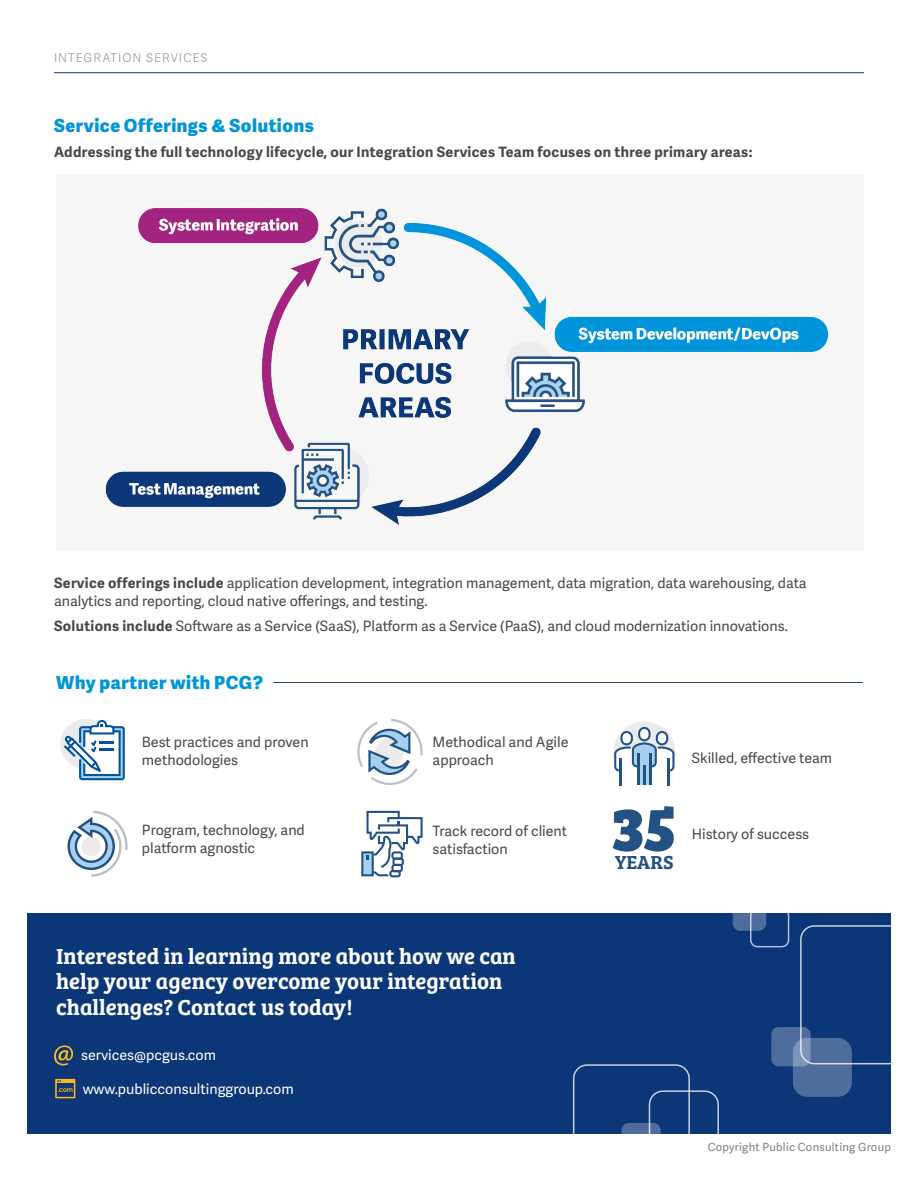
<style>
.page{position:relative;width:918px;height:1188px;background:#fff}
.page>*{position:absolute;margin:0;border:0;box-sizing:border-box;transform-origin:0 0}
.Subject_Header{font:63px "Bree Serif Eb";color:#245184}
.Contact_Us_Today{font:22.5px/25.5px "Bree Serif Sb";color:#fff}
.Subject_Header-2{font:19.5px "Bree Serif Sb";color:#245184}
.Header_1{font:18px "Adelle Sans Eb";letter-spacing:.03em;color:#0095d9}
.Body_Copy{font:14.25px/18px "Adelle Sans";color:#464748}
.Body_Copy-2{font:700 14.25px "Adelle Sans";letter-spacing:.025em;color:#464748}
.t1{font:14.25px "Adelle Sans";color:#fff}
.Name_of_Service_Pg_2{font:12px "Adelle Sans Lt";letter-spacing:.085em;color:#939598}
.t2{font:11.25px "Adelle Sans";letter-spacing:.02em;color:#7c7e81}
.s1{font-weight:700}
</style>
<div class="page">
<div style="left:56px;top:174px;width:808px;height:377px;background:#f6f6f6"></div>
<div style="left:27px;top:914px;width:864px;height:220px;background:#0b3678"></div>
<svg style="left:800px;top:925px;width:91px;height:139px"></svg>
<div style="left:794px;top:1039px;width:57px;height:57px;background:#4e6d9d;border-radius:14px"></div>
<div style="left:793px;top:1038px;width:59px;height:59px;border:2px solid #fff;border-radius:14px"></div>
<svg style="left:54px;top:1045px;width:19px;height:20px"></svg>
<svg style="left:55px;top:1079px;width:20px;height:19px"></svg>
<div style="left:649px;top:1090px;width:70px;height:73px;border:2px solid #fff;border-radius:14px"></div>
<svg style="left:733px;top:898px;width:32px;height:32px"></svg>
<div style="left:733px;top:897px;width:33px;height:34px;border:2px solid #fff;border-radius:7px"></div>
<svg style="left:772px;top:1028px;width:38px;height:38px"></svg>
<div style="left:771px;top:1027px;width:40px;height:39px;border:2px solid #fff;border-radius:7px"></div>
<div style="left:750px;top:908px;width:39px;height:39px;border:2px solid #fff;border-radius:7px"></div>
<svg style="left:622px;top:1124px;width:38px;height:37px"></svg>
<div style="left:622px;top:1123px;width:39px;height:39px;border:2px solid #fff;border-radius:7px"></div>
<div style="left:573px;top:1064px;width:117px;height:121px;border:2px solid #fff;border-radius:14px"></div>
<hr style="left:54px;top:72px;width:810px;height:1px;background:#0b3678">
<img style="left:105px;top:208px;width:724px;height:317px">
<svg style="left:361px;top:811px;width:62px;height:66px"></svg>
<svg style="left:67px;top:811px;width:61px;height:66px"></svg>
<div style="left:613px;top:722px;width:63px;height:62px;background:#ebebec;border-radius:50%"></div>
<svg style="left:614px;top:727px;width:61px;height:58px"></svg>
<hr style="left:650px;top:754px;width:2px;height:31px;background:#245184">
<hr style="left:637px;top:754px;width:2px;height:31px;background:#245184">
<hr style="left:643px;top:765px;width:2px;height:20px;background:#245184">
<div style="left:60px;top:719px;width:50px;height:50px;background:#ebebec;border-radius:50%"></div>
<svg style="left:64px;top:720px;width:61px;height:60px"></svg>
<svg style="left:357px;top:719px;width:66px;height:66px"></svg>
<hr style="left:273px;top:682px;width:590px;height:1px;background:#0b3678">
<p class="Name_of_Service_Pg_2" style="left:54px;top:49px;width:155px">INTEGRATION SERVICES</p>
<p class="Header_1" style="left:54px;top:112px;width:261px">Service Offerings &amp; Solutions</p>
<p class="Body_Copy-2" style="left:54px;top:141px;width:700px">Addressing the full technology lifecycle, our Integration Services Team focuses on three primary areas:</p>
<p class="Body_Copy" style="left:54px;top:574px;width:754px"><span class="s1">Service offerings include</span> application development, integration management, data migration, data warehousing, data analytics and reporting, cloud native offerings, and testing.</p>
<p class="Body_Copy" style="left:54px;top:616px;width:735px"><span class="s1">Solutions include</span> Software as a Service (SaaS), Platform as a Service (PaaS), and cloud modernization innovations.</p>
<p class="Header_1" style="left:56px;top:669px;width:208px">Why partner with PCG?</p>
<p class="Body_Copy" style="left:142px;top:733px;width:168px">Best practices and proven methodologies</p>
<p class="Body_Copy" style="left:142px;top:821px;width:164px">Program, technology, and platform agnostic</p>
<p class="Body_Copy" style="left:433px;top:733px;width:137px">Methodical and Agile approach</p>
<p class="Body_Copy" style="left:433px;top:821px;width:136px">Track record of client satisfaction</p>
<p class="Contact_Us_Today" style="left:56px;top:942px;width:461px">Interested in learning more about how we can help your agency overcome your integration challenges? Contact us today!</p>
<p class="t1" style="left:81px;top:1044px;width:137px">services@pcgus.com</p>
<p class="t1" style="left:83px;top:1079px;width:213px">www.publicconsultinggroup.com</p>
<p class="Subject_Header" style="left:612px;top:778px;width:66px">35</p>
<p class="Subject_Header-2" style="left:615px;top:847px;width:60px">YEARS</p>
<p class="Body_Copy" style="left:692px;top:748px;width:142px">Skilled, effective team</p>
<p class="Body_Copy" style="left:692px;top:825px;width:119px">History of success</p>
<p class="t2" style="left:708px;top:1139px;width:185px">Copyright Public Consulting Group</p>
</div>
